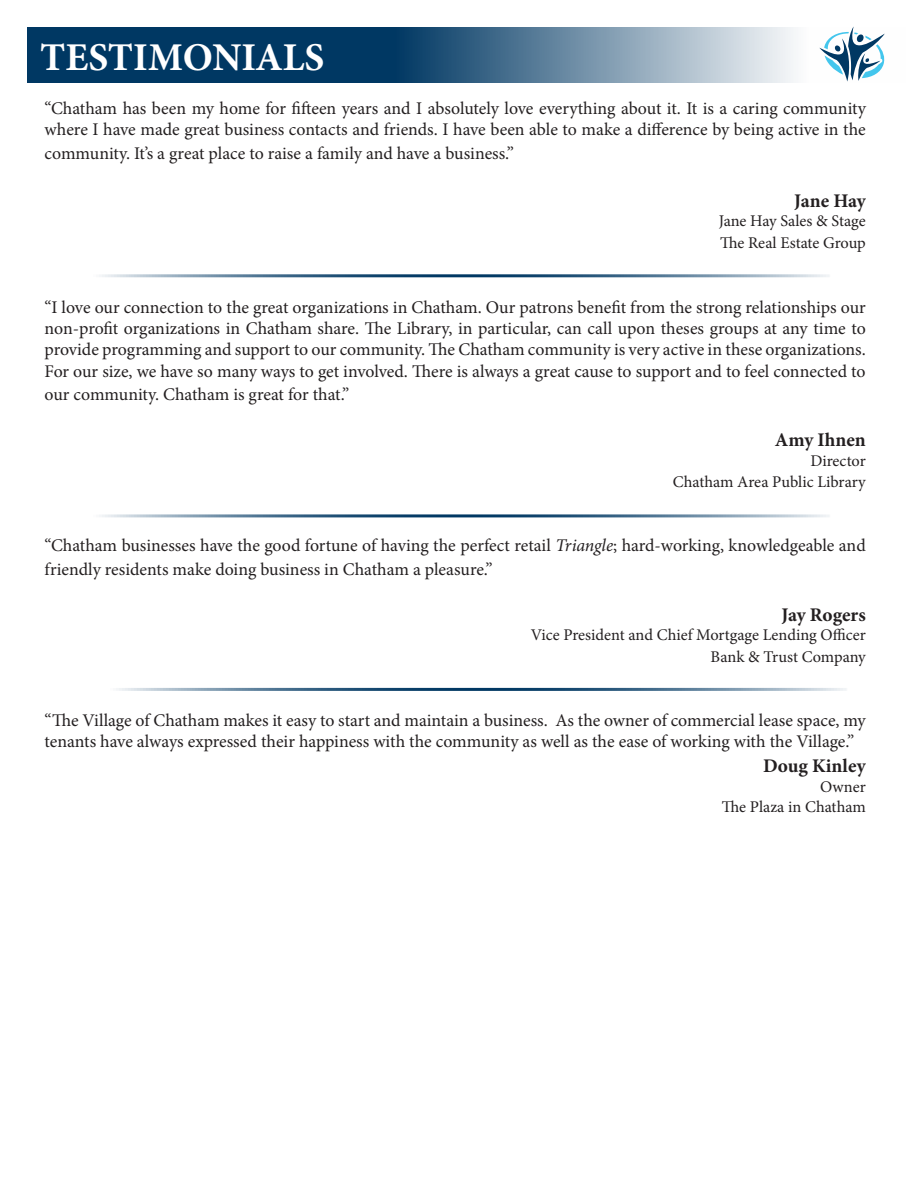
<style>
.page{position:relative;width:918px;height:1188px;background:#fff}
.page>*{position:absolute;margin:0;border:0;box-sizing:border-box;transform-origin:0 0}
.t1{font:700 39.45px "Minion Pro";color:#fff}
.t2{font:700 19.35px "Minion Pro";color:#231f20}
.t3{font:17.85px/21.5px "Minion Pro";letter-spacing:-.005em;color:#231f20}
.t4{font:16.35px/21.5px "Minion Pro";color:#231f20;text-align:right}
.s1{font-style:italic}
</style>
<div class="page">
<svg style="left:27px;top:27px;width:858px;height:56px;background:#4d7492"></svg>
<hr style="left:105px;top:688px;width:742px;height:3px;background:#003863">
<hr style="left:88px;top:274px;width:742px;height:3px;background:#003863">
<hr style="left:88px;top:514px;width:742px;height:3px;background:#003863">
<h1 class="t1" style="left:40px;top:29px;width:286px">TESTIMONIALS</h1>
<p class="t3" style="left:45px;top:98px;width:823px">“Chatham has been my home for fifteen years and I absolutely love everything about it. It is a caring community where I have made great business contacts and friends. I have been able to make a difference by being active in the</p>
<p class="t3" style="left:45px;top:142px;width:471px">community. It’s a great place to raise a family and have a business.”</p>
<p class="t2" style="left:794px;top:187px;width:73px">Jane Hay</p>
<p class="t4" style="left:719px;top:210px;width:148px;text-align:left">Jane Hay Sales &amp; Stage<br>The Real Estate Group</p>
<p class="t3" style="left:45px;top:296px;width:823px;text-align:justify">“I love our connection to the great organizations in Chatham. Our patrons benefit from the strong relationships our non-profit organizations in Chatham share. The Library, in particular, can call upon theses groups at any time to provide programming and support to our community. The Chatham community is very active in these organizations.<br>For our size, we have so many ways to get involved. There is always a great cause to support and to feel connected to</p>
<p class="t3" style="left:45px;top:384px;width:306px">our community. Chatham is great for that.”</p>
<p class="t2" style="left:775px;top:426px;width:92px">Amy Ihnen</p>
<p class="t4" style="left:673px;top:450px;width:194px">Director<br>Chatham Area Public Library</p>
<p class="t3" style="left:45px;top:534px;width:823px;line-height:23.1px">“Chatham businesses have the good fortune of having the perfect retail <span class="s1">Triangle</span>; hard-working, knowledgeable and friendly residents make doing business in Chatham a pleasure.”</p>
<p class="t2" style="left:781px;top:601px;width:86px">Jay Rogers</p>
<p class="t4" style="left:531px;top:625px;width:337px">Vice President and Chief Mortgage Lending Officer<br>Bank &amp; Trust Company</p>
<p class="t3" style="left:45px;top:710px;width:823px">“The Village of Chatham makes it easy to start and maintain a business. As the owner of commercial lease space, my tenants have always expressed their happiness with the community as well as the ease of working with the Village.”</p>
<p class="t2" style="left:763px;top:753px;width:104px">Doug Kinley</p>
<p class="t4" style="left:722px;top:777px;width:145px;line-height:19.6px">Owner<br>The Plaza in Chatham</p>
</div>
